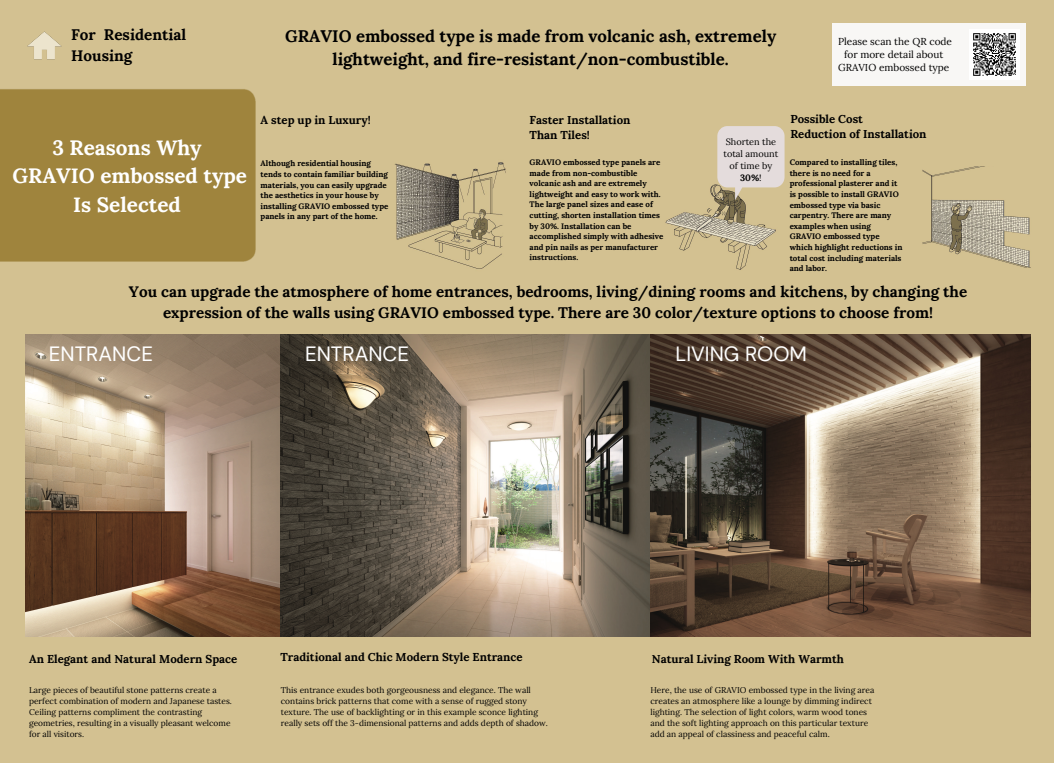
<style>
.page{position:relative;width:1054px;height:763px;background:#d3c191}
.page>*{position:absolute;margin:0;border:0;box-sizing:border-box;transform-origin:0 0}
.t1{font:700 20.76px/28.6px "Lora";color:#fff;text-align:center}
.t2{font:20.64px "DM Sans";color:#fff}
.t3{font:20.6px "DM Sans";color:#fff}
.t4{font:700 16.8px/22.9px "Lora";color:#000;text-align:center}
.t5{font:700 15.24px/20.6px "Lora";color:#000;text-align:center}
.t6{font:700 11.44px/15.3px "Lora";color:#000}
.t7{font:10.08px/13.4px "Lora";color:#000;text-align:center}
.t8{font:9.16px/12.2px "Lora";color:#000;text-align:center}
.t9{font:8.4px/11.2px "Lora";color:#000}
.t10{font:8.36px/11.2px "Lora";color:#000}
.t11{font:700 7.96px/10.6px "Lora";color:#000}
.t12{font:700 7.92px/10.6px "Lora";color:#000}
.s1{font-weight:700}
</style>
<div class="page">
<img style="left:26px;top:334px;width:1004px;height:303px">
<div style="left:832px;top:24px;width:193px;height:62px;background:#f8f7f5"></div>
<img style="left:26px;top:32px;width:37px;height:29px">
<img style="left:393px;top:157px;width:116px;height:114px">
<img style="left:664px;top:182px;width:114px;height:89px">
<svg style="left:717px;top:126px;width:67px;height:74px;background:#ddd3cb"></svg>
<img style="left:919px;top:166px;width:116px;height:105px">
<img style="left:0;top:86px;width:261px;height:180px">
<div style="left:14px;top:101px;width:221px;height:145px;background:#9f843d"></div>
<div style="left:917px;top:88px;width:137px;height:78px;background:#d3c191"></div>
<img style="left:973px;top:33px;width:43px;height:43px">
<p class="t5" style="left:71px;top:24px;width:116px;text-align:left">For Residential<br>Housing</p>
<p class="t4" style="left:285px;top:25px;width:493px">GRAVIO embossed type is made from volcanic ash, extremely lightweight, and fire-resistant/non-combustible.</p>
<p class="t7" style="left:838px;top:34px;width:116px">Please scan the QR code for more detail about</p>
<p class="t7" style="left:838px;top:61px;width:113px">GRAVIO embossed type</p>
<p class="t1" style="left:52px;top:133px;width:151px">3 Reasons Why</p>
<p class="t1" style="left:12px;top:162px;width:236px">GRAVIO embossed type<br>Is Selected</p>
<p class="t6" style="left:260px;top:112px;width:112px">A step up in Luxury!</p>
<p class="t6" style="left:529px;top:112px;width:102px">Faster Installation<br>Than Tiles!</p>
<p class="t6" style="left:790px;top:111px;width:74px">Possible Cost</p>
<p class="t6" style="left:790px;top:126px;width:138px">Reduction of Installation</p>
<p class="t8" style="left:723px;top:135px;width:56px">Shorten the total amount of time by<br><span class="s1">30%</span>!</p>
<p class="t12" style="left:529px;top:157px;width:135px">GRAVIO embossed type panels are made from non-combustible volcanic ash and are extremely lightweight and easy to work with.<br>The large panel sizes and ease of cutting, shorten installation times by 30%. Installation can be accomplished simply with adhesive and pin nails as per manufacturer instructions.</p>
<p class="t11" style="left:789px;top:157px;width:114px">Compared to installing tiles, there is no need for a professional plasterer and it is possible to install GRAVIO embossed type via basic carpentry. There are many examples when using<br>GRAVIO embossed type which highlight reductions in total cost including materials and labor.</p>
<p class="t12" style="left:260px;top:158px;width:129px">Although residential housing tends to contain familiar building materials, you can easily upgrade the aesthetics in your house by installing GRAVIO embossed type panels in any part of the home.</p>
<p class="t5" style="left:129px;top:282px;width:840px">You can upgrade the atmosphere of home entrances, bedrooms, living/dining rooms and kitchens, by changing the expression of the walls using GRAVIO embossed type. There are 30 color/texture options to choose from!</p>
<p class="t2" style="left:49px;top:341px;width:106px">ENTRANCE</p>
<p class="t2" style="left:305px;top:341px;width:106px">ENTRANCE</p>
<p class="t3" style="left:675px;top:340px;width:133px">LIVING ROOM</p>
<p class="t6" style="left:29px;top:651px;width:210px">An Elegant and Natural Modern Space</p>
<p class="t6" style="left:280px;top:649px;width:244px">Traditional and Chic Modern Style Entrance</p>
<p class="t9" style="left:281px;top:684px;width:269px">This entrance exudes both gorgeousness and elegance. The wall contains brick patterns that come with a sense of rugged stony texture. The use of backlighting or in this example sconce lighting really sets off the 3-dimensional patterns and adds depth of shadow.</p>
<p class="t10" style="left:29px;top:684px;width:204px">Large pieces of beautiful stone patterns create a perfect combination of modern and Japanese tastes.<br>Ceiling patterns compliment the contrasting geometries, resulting in a visually pleasant welcome for all visitors.</p>
<p class="t6" style="left:652px;top:651px;width:194px">Natural Living Room With Warmth</p>
<p class="t9" style="left:650px;top:684px;width:225px">Here, the use of GRAVIO embossed type in the living area creates an atmosphere like a lounge by dimming indirect lighting. The selection of light colors, warm wood tones and the soft lighting approach on this particular texture add an appeal of classiness and peaceful calm.</p>
</div>
